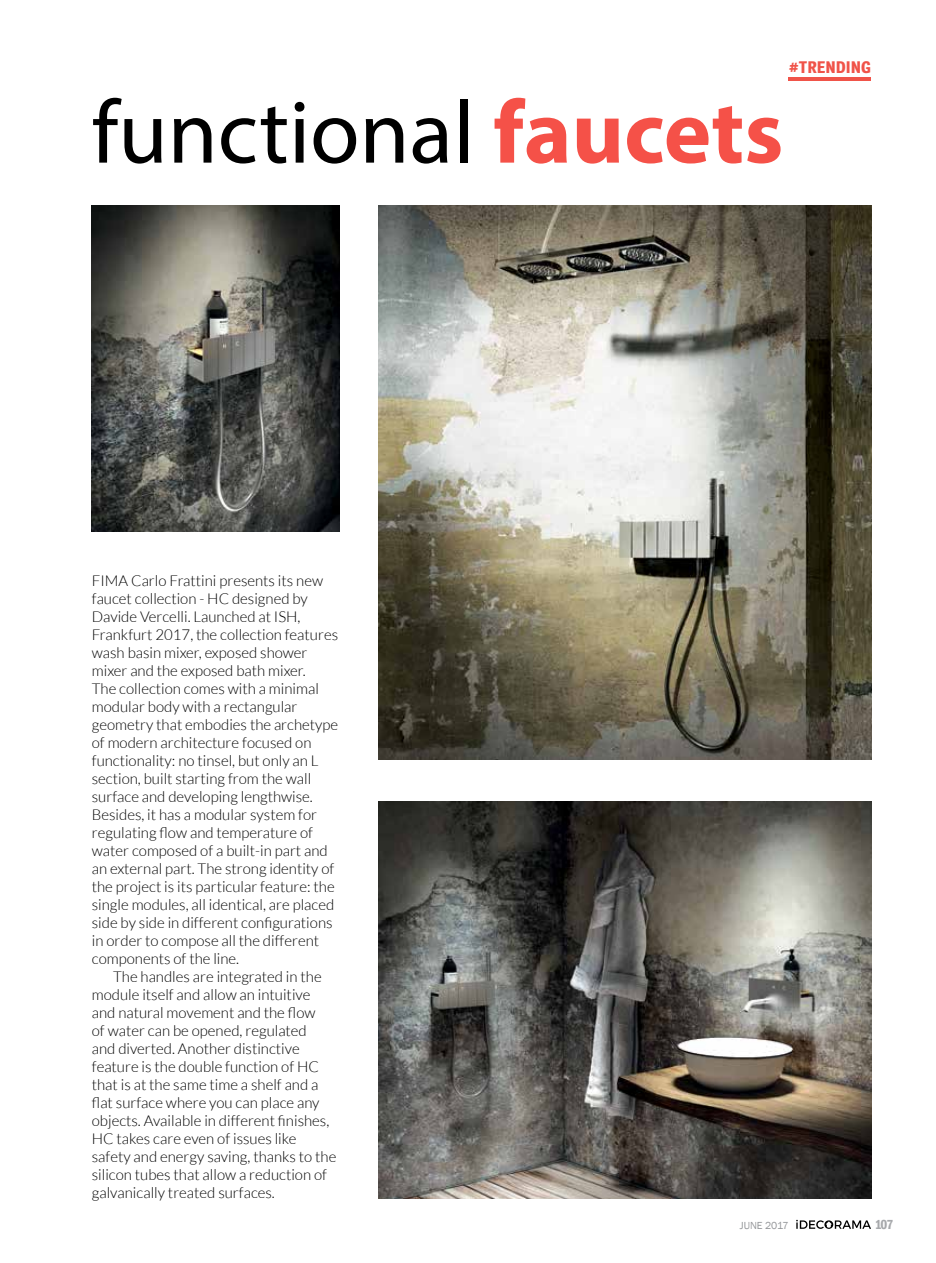
<style>
.page{position:relative;width:936px;height:1263px;background:#fff}
.page>*{position:absolute;margin:0;border:0;box-sizing:border-box;transform-origin:0 0}
.t1{font:90px "Myriad Pro";color:#000}
.t2{font:700 16.5px "Magra";color:#f05349}
.t3{font:300 15px/18px "Lato";color:#000}
.t4{font:600 condensed 13.5px "Franklin Gothic";color:#a7a9ac}
.t5{font:10.5px "Franklin Gothic";letter-spacing:-.005em;color:#939598}
.s1{font-weight:700;color:#f55148}
</style>
<div class="page">
<svg style="left:796px;top:1220px;width:75px;height:9px"></svg>
<img style="left:379px;top:801px;width:492px;height:397px">
<hr style="left:788px;top:77px;width:83px;height:3px;background:#f05349">
<img style="left:379px;top:205px;width:492px;height:554px">
<img style="left:92px;top:205px;width:247px;height:326px">
<p class="t2" style="left:788px;top:57px;width:84px">#TRENDING</p>
<h1 class="t1" style="left:92px;top:77px;width:693px">functional <span class="s1">faucets</span></h1>
<p class="t3" style="left:92px;top:572px;width:248px">FIMA Carlo Frattini presents its new faucet collection - HC designed by Davide Vercelli. Launched at ISH, Frankfurt 2017, the collection features wash basin mixer, exposed shower mixer and the exposed bath mixer.<br>The collection comes with a minimal modular body with a rectangular geometry that embodies the archetype of modern architecture focused on functionality: no tinsel, but only an L section, built starting from the wall surface and developing lengthwise.<br>Besides, it has a modular system for regulating flow and temperature of water composed of a built-in part and an external part. The strong identity of the project is its particular feature: the single modules, all identical, are placed side by side in different configurations in order to compose all the different components of the line.</p>
<p class="t3" style="left:92px;top:968px;width:246px;text-indent:21px">The handles are integrated in the module itself and allow an intuitive and natural movement and the flow<br>of water can be opened, regulated<br>and diverted. Another distinctive feature is the double function of HC that is at the same time a shelf and a flat surface where you can place any objects. Available in different finishes, HC takes care even of issues like safety and energy saving, thanks to the silicon tubes that allow a reduction of galvanically treated surfaces.</p>
<p class="t5" style="left:739px;top:1219px;width:51px">JUNE 2017</p>
<p class="t4" style="left:874px;top:1215px;width:20px">107</p>
</div>
